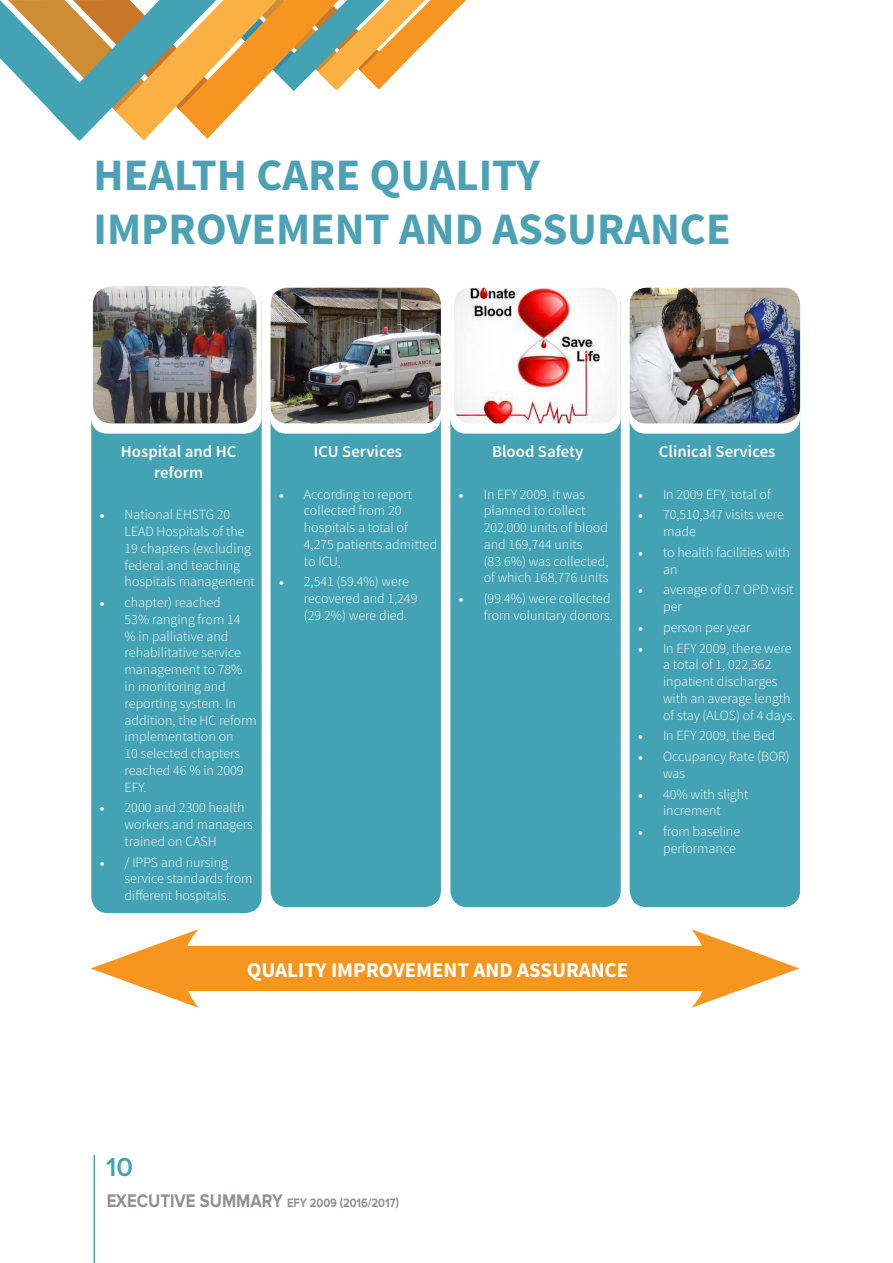
<style>
.page{position:relative;width:893px;height:1263px;background:#fff}
.page>*{position:absolute;margin:0;border:0;box-sizing:border-box;transform-origin:0 0}
.t1{font:700 45px/54px "Source Sans Pro";color:#4ca2b4}
.t2{font:600 27px "Proxima Nova A";color:#43a2b3}
.t3{font:700 21px "Source Sans Pro";color:#fff}
.t4{font:600 16.8px/20.7px "Source Sans Pro";color:#fff;text-align:center}
.t5{font:300 13.95px/16.8px "Source Sans Pro";color:#fff}
.t6{font:700 12.6px "Proxima Nova A";color:#231f20;scale:.88 1}
.s1{font-family:"Minion Pro";font-weight:400}
.s2{font-size:18.9px}
</style>
<div class="page">
<hr style="left:94px;top:1155px;width:1px;height:108px;background:#43a2b3">
<svg style="left:0;top:0;width:466px;height:141px"></svg>
<div style="left:162px;top:946px;width:566px;height:45px;background:#f79521"></div>
<svg style="left:91px;top:929px;width:108px;height:79px"></svg>
<svg style="left:691px;top:929px;width:108px;height:79px"></svg>
<div style="left:91px;top:288px;width:171px;height:625px;background:#43a2b3;border-radius:17px"></div>
<div style="left:271px;top:288px;width:170px;height:619px;background:#43a2b3;border-radius:17px"></div>
<div style="left:450px;top:288px;width:171px;height:619px;background:#43a2b3;border-radius:17px"></div>
<div style="left:630px;top:288px;width:170px;height:619px;background:#43a2b3;border-radius:17px"></div>
<div style="left:91px;top:287px;width:171px;height:147px;background:#fff;border-radius:17px"></div>
<div style="left:270px;top:287px;width:171px;height:147px;background:#fff;border-radius:17px"></div>
<div style="left:450px;top:287px;width:171px;height:147px;background:#fff;border-radius:17px"></div>
<div style="left:629px;top:287px;width:171px;height:147px;background:#fff;border-radius:17px"></div>
<img style="left:93px;top:286px;width:163px;height:137px">
<img style="left:271px;top:288px;width:170px;height:135px">
<img style="left:454px;top:288px;width:163px;height:135px">
<img style="left:630px;top:288px;width:170px;height:135px">
<h1 class="t1" style="left:94px;top:149px;width:639px">HEALTH CARE QUALITY<br>IMPROVEMENT AND ASSURANCE</h1>
<p class="t4" style="left:121px;top:442px;width:117px">Hospital and HC reform</p>
<p class="t5" style="left:125px;top:506px;width:132px;text-indent:-25px"><span class="s1">•</span> National EHSTG 20<br>LEAD Hospitals of the<br>19 chapters (excluding federal and teaching hospitals management</p>
<p class="t5" style="left:125px;top:594px;width:134px;text-indent:-25px"><span class="s1">•</span> chapter) reached<br>53% ranging from 14<br>% in palliative and rehabilitative service management to 78%<br>in monitoring and reporting system. In addition, the HC reform implementation on<br>10 selected chapters reached 46 % in 2009<br>EFY.</p>
<p class="t5" style="left:125px;top:799px;width:130px;text-indent:-25px"><span class="s1">•</span> 2000 and 2300 health workers and managers trained on CASH</p>
<p class="t5" style="left:125px;top:854px;width:129px;text-indent:-25px"><span class="s1">•</span> / IPPS and nursing service standards from different hospitals.</p>
<p class="t4" style="left:314px;top:442px;width:90px">ICU Services</p>
<p class="t5" style="left:304px;top:486px;width:135px;text-indent:-25px"><span class="s1">•</span> According to report collected from 20 hospitals a total of<br>4,275 patients admitted to ICU,</p>
<p class="t5" style="left:304px;top:573px;width:115px;text-indent:-25px"><span class="s1">•</span> 2,541 (59.4%) were recovered and 1,249 (29.2%) were died.</p>
<p class="t4" style="left:492px;top:442px;width:93px">Blood Safety</p>
<p class="t5" style="left:484px;top:486px;width:126px;text-indent:-25px"><span class="s1">•</span> In EFY 2009, it was planned to collect<br>202,000 units of blood and 169,744 units (83.6%) was collected, of which 168,776 units</p>
<p class="t5" style="left:459px;top:590px;width:156px;text-align:right"><span class="s1">•</span> (99.4%) were collected from voluntary donors.</p>
<p class="t4" style="left:659px;top:442px;width:118px">Clinical Services</p>
<p class="t5" style="left:638px;top:486px;width:134px"><span class="s1">•</span> In 2009 EFY, total of</p>
<p class="t5" style="left:663px;top:506px;width:122px;text-indent:-25px"><span class="s1">•</span> 70,510,347 visits were made</p>
<p class="t5" style="left:663px;top:544px;width:128px;text-indent:-25px"><span class="s1">•</span> to health facilities with an</p>
<p class="t5" style="left:663px;top:581px;width:132px;text-indent:-25px"><span class="s1">•</span> average of 0.7 OPD visit per</p>
<p class="t5" style="left:638px;top:619px;width:114px"><span class="s1">•</span> person per year</p>
<p class="t5" style="left:663px;top:640px;width:134px;text-indent:-25px"><span class="s1">•</span> In EFY 2009, there were a total of 1, 022,362 inpatient discharges with an average length of stay (ALOS) of 4 days.</p>
<p class="t5" style="left:638px;top:727px;width:139px"><span class="s1">•</span> In EFY 2009, the Bed</p>
<p class="t5" style="left:663px;top:748px;width:128px;text-indent:-25px"><span class="s1">•</span> Occupancy Rate (BOR) was</p>
<p class="t5" style="left:638px;top:786px;width:112px;text-align:center"><span class="s1">•</span> 40% with slight increment</p>
<p class="t5" style="left:663px;top:823px;width:79px;text-indent:-25px"><span class="s1">•</span> from baseline performance</p>
<h3 class="t3" style="left:247px;top:956px;width:383px">QUALITY IMPROVEMENT AND ASSURANCE</h3>
<h2 class="t2" style="left:106px;top:1152px;width:28px">10</h2>
<p class="t6" style="left:106px;top:1196px;width:334px"><span class="s2">EXECUTIVE SUMMARY</span> EFY 2009 (2016/2017)</p>
</div>
